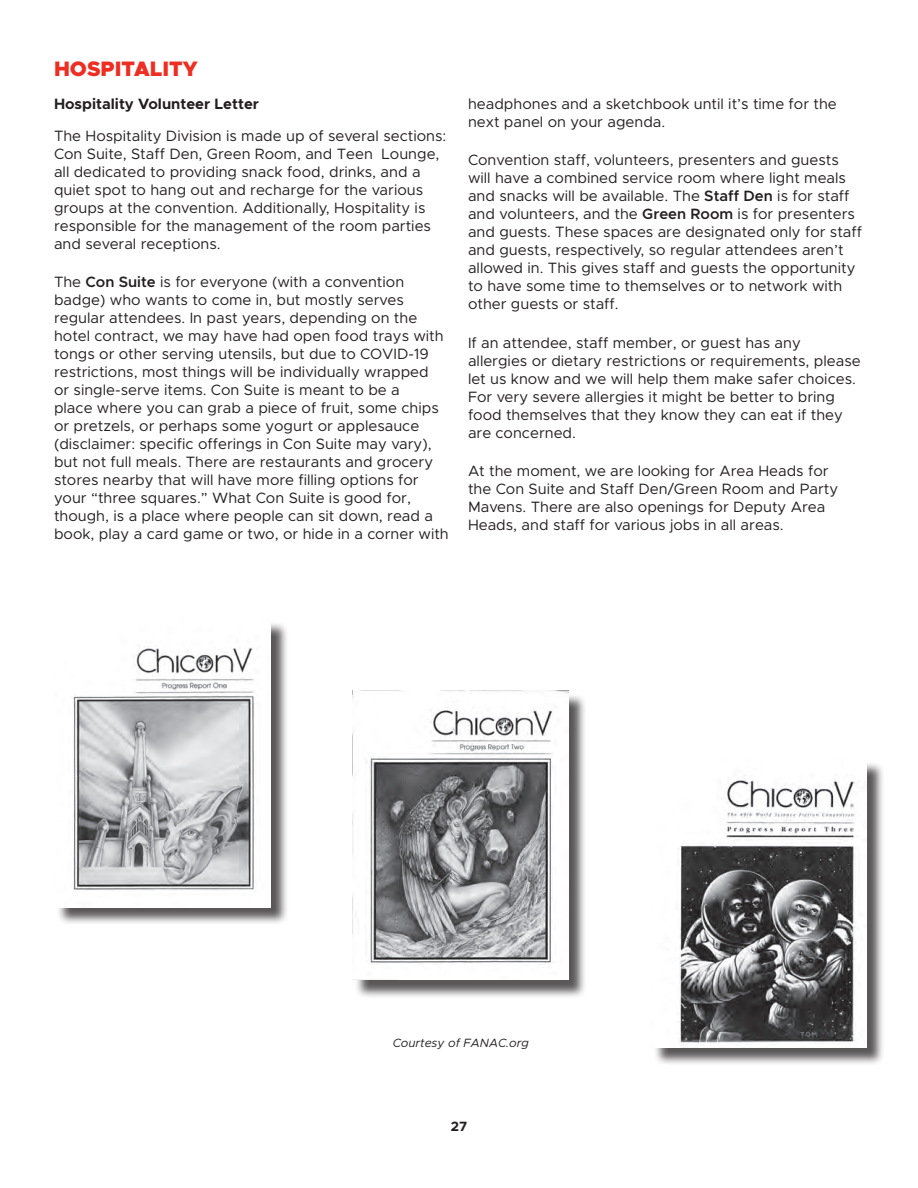
<style>
.page{position:relative;width:918px;height:1188px;background:#fff}
.page>*{position:absolute;margin:0;border:0;box-sizing:border-box;transform-origin:0 0}
.t1{font:900 21px "Metropolis";color:#ee2e22}
.t2{font:15px/18px "Metropolis";color:#231f20}
.t3{font:700 15px "Metropolis";color:#231f20}
.t4{font:700 13.5px "Metropolis";color:#231f20}
.t5{font:italic 12px "Metropolis";color:#231f20}
.s1{font-weight:600}
</style>
<div class="page">
<div style="left:57px;top:621px;width:232px;height:304px;background:#231f20;opacity:.75"></div>
<img style="left:57px;top:621px;width:213px;height:286px">
<div style="left:355px;top:693px;width:232px;height:305px;background:#231f20;opacity:.75"></div>
<img style="left:352px;top:691px;width:216px;height:289px">
<div style="left:653px;top:761px;width:232px;height:304px;background:#231f20;opacity:.75"></div>
<img style="left:653px;top:761px;width:213px;height:286px">
<h1 class="t1" style="left:54px;top:55px;width:145px">HOSPITALITY</h1>
<p class="t3" style="left:54px;top:94px;width:207px">Hospitality Volunteer Letter</p>
<p class="t2" style="left:54px;top:126px;width:394px">The Hospitality Division is made up of several sections:<br>Con Suite, Staff Den, Green Room, and Teen Lounge, all dedicated to providing snack food, drinks, and a quiet spot to hang out and recharge for the various groups at the convention. Additionally, Hospitality is responsible for the management of the room parties and several receptions.</p>
<p class="t2" style="left:54px;top:273px;width:396px">The <span class="s1">Con Suite</span> is for everyone (with a convention badge) who wants to come in, but mostly serves regular attendees. In past years, depending on the hotel contract, we may have had open food trays with tongs or other serving utensils, but due to COVID-19 restrictions, most things will be individually wrapped<br>or single-serve items. Con Suite is meant to be a<br>place where you can grab a piece of fruit, some chips or pretzels, or perhaps some yogurt or applesauce (disclaimer: specific offerings in Con Suite may vary), but not full meals. There are restaurants and grocery stores nearby that will have more filling options for your “three squares.” What Con Suite is good for, though, is a place where people can sit down, read a book, play a card game or two, or hide in a corner with</p>
<p class="t2" style="left:468px;top:95px;width:370px">headphones and a sketchbook until it’s time for the next panel on your agenda.</p>
<p class="t2" style="left:468px;top:151px;width:396px">Convention staff, volunteers, presenters and guests will have a combined service room where light meals and snacks will be available. The <span class="s1">Staff Den</span> is for staff and volunteers, and the <span class="s1">Green Room</span> is for presenters and guests. These spaces are designated only for staff and guests, respectively, so regular attendees aren’t allowed in. This gives staff and guests the opportunity to have some time to themselves or to network with other guests or staff.</p>
<p class="t2" style="left:468px;top:333px;width:394px">If an attendee, staff member, or guest has any allergies or dietary restrictions or requirements, please let us know and we will help them make safer choices.<br>For very severe allergies it might be better to bring food themselves that they know they can eat if they are concerned.</p>
<p class="t2" style="left:468px;top:462px;width:372px">At the moment, we are looking for Area Heads for the Con Suite and Staff Den/Green Room and Party Mavens. There are also openings for Deputy Area Heads, and staff for various jobs in all areas.</p>
<p class="t5" style="left:393px;top:1035px;width:138px">Courtesy of FANAC.org</p>
<p class="t4" style="left:451px;top:1118px;width:18px">27</p>
</div>
